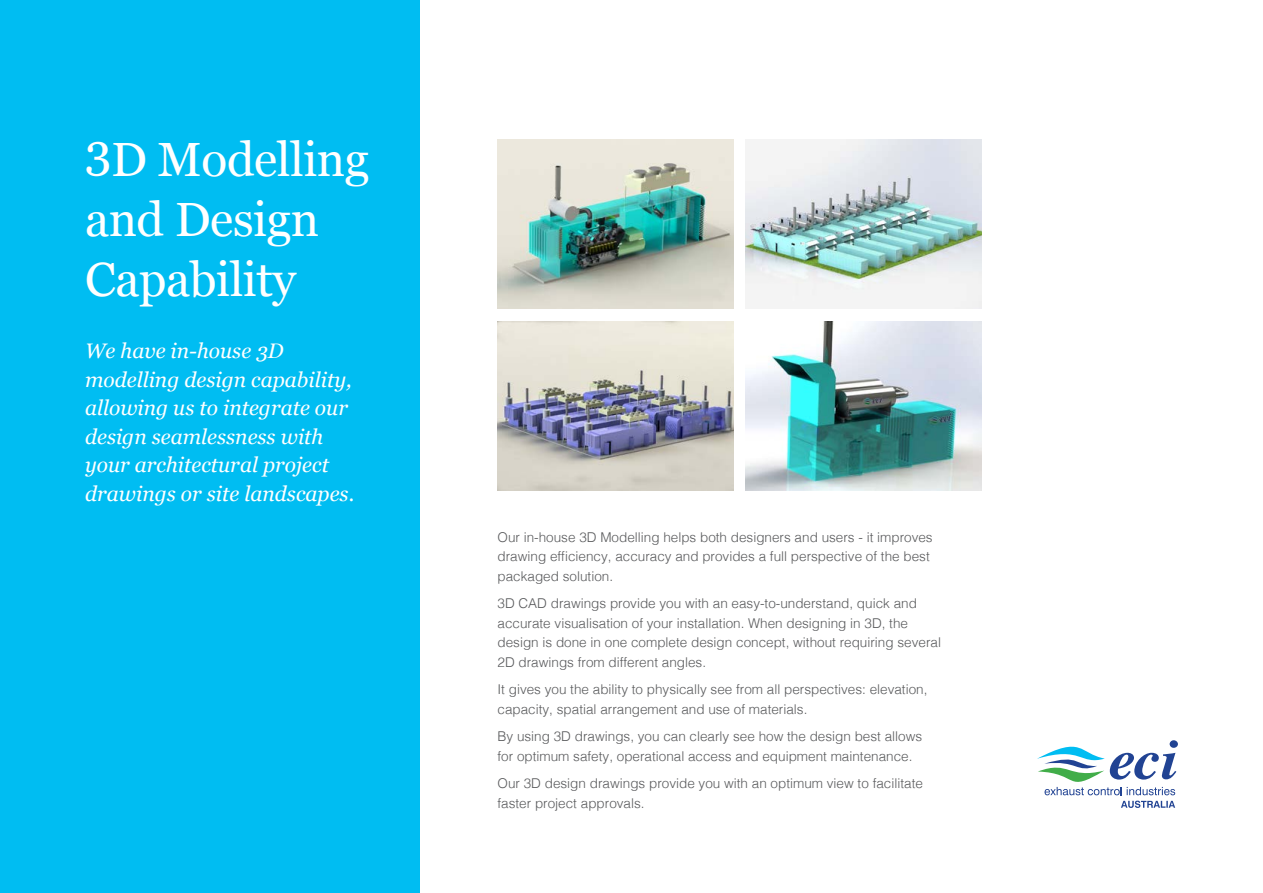
<style>
.page{position:relative;width:1263px;height:893px;background:#fff}
.page>*{position:absolute;margin:0;border:0;box-sizing:border-box;transform-origin:0 0}
.t1{font:48px/60px "Georgia";letter-spacing:-.01em;color:#fff}
.t2{font:italic 21px/28.5px "Georgia";color:#fff}
.t3{font:300 13.5px/19.6px "Helvetica";color:#58595b}
</style>
<div class="page">
<svg style="left:1037px;top:740px;width:139px;height:55px"></svg>
<svg style="left:1121px;top:801px;width:54px;height:7px"></svg>
<div style="left:0;top:0;width:419px;height:893px;background:#00bdf2"></div>
<img style="left:497px;top:139px;width:236px;height:169px">
<img style="left:746px;top:139px;width:236px;height:169px">
<img style="left:497px;top:322px;width:236px;height:169px">
<img style="left:746px;top:322px;width:236px;height:169px">
<h1 class="t1" style="left:85px;top:127px;width:286px">3D Modelling and Design<br>Capability</h1>
<h2 class="t2" style="left:85px;top:336px;width:271px">We have in-house 3D modelling design capability, allowing us to integrate our design seamlessness with your architectural project drawings or site landscapes.</h2>
<p class="t3" style="left:497px;top:526px;width:437px">Our in-house 3D Modelling helps both designers and users - it improves drawing efficiency, accuracy and provides a full perspective of the best packaged solution.</p>
<p class="t3" style="left:497px;top:592px;width:445px">3D CAD drawings provide you with an easy-to-understand, quick and accurate visualisation of your installation. When designing in 3D, the design is done in one complete design concept, without requiring several 2D drawings from different angles.</p>
<p class="t3" style="left:497px;top:679px;width:431px">It gives you the ability to physically see from all perspectives: elevation, capacity, spatial arrangement and use of materials.</p>
<p class="t3" style="left:497px;top:726px;width:426px">By using 3D drawings, you can clearly see how the design best allows for optimum safety, operational access and equipment maintenance.</p>
<p class="t3" style="left:497px;top:773px;width:427px">Our 3D design drawings provide you with an optimum view to facilitate faster project approvals.</p>
</div>
